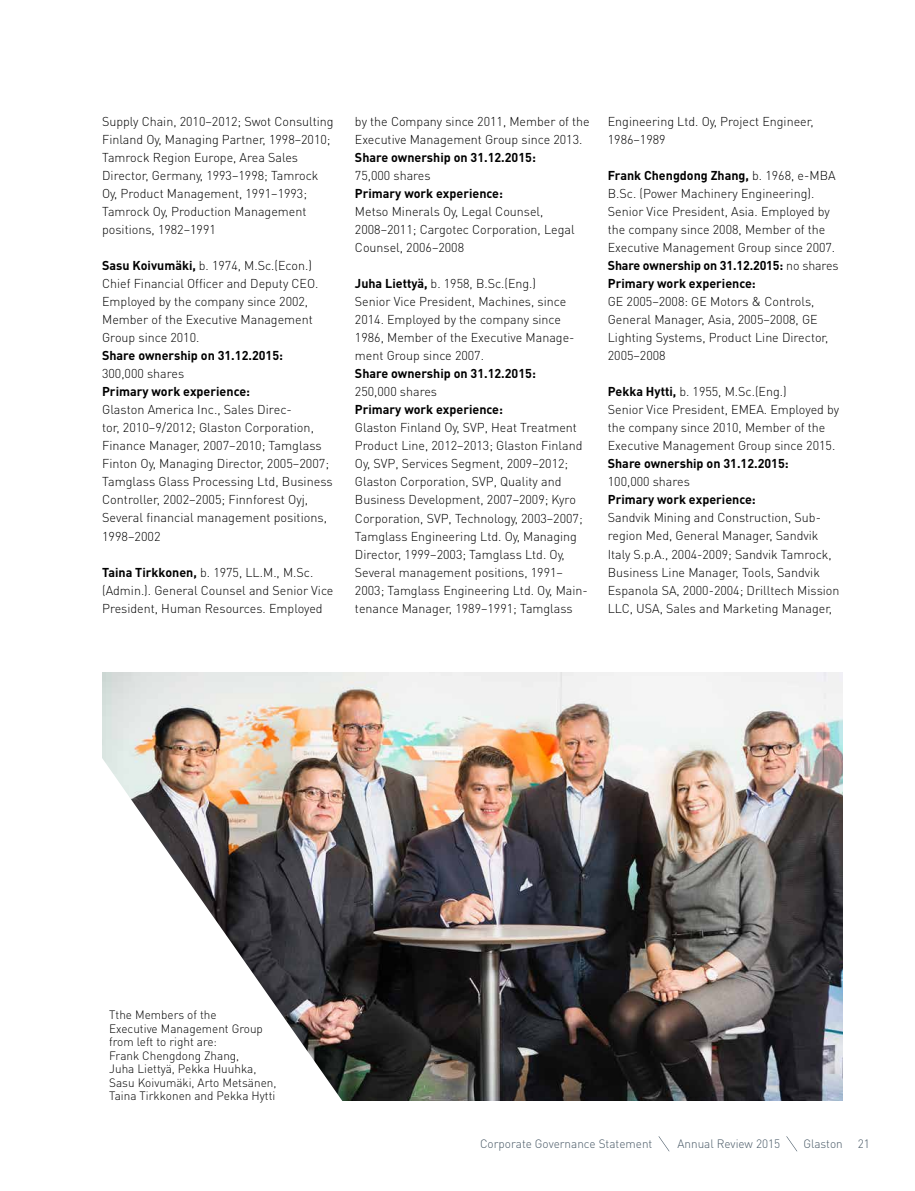
<style>
.page{position:relative;width:915px;height:1191px;background:#fff}
.page>*{position:absolute;margin:0;border:0;box-sizing:border-box;transform-origin:0 0}
.t1{font:300 12.75px/18px "DIN Pro";color:#000}
.t2{font:700 12.75px "DIN Pro";color:#000}
.t3{font:300 12px/13.5px "DIN Pro";color:#000}
.t4{font:300 12px "DIN Pro";color:#485865}
.s1{font-weight:700}
</style>
<div class="page">
<svg style="left:786px;top:1136px;width:11px;height:15px"></svg>
<img style="left:102px;top:672px;width:740px;height:428px">
<img style="left:102px;top:740px;width:255px;height:361px">
<svg style="left:658px;top:1136px;width:11px;height:15px"></svg>
<p class="t1" style="left:102px;top:112px;width:233px">Supply Chain, 2010–2012; Swot Consulting Finland Oy, Managing Partner, 1998–2010; Tamrock Region Europe, Area Sales Director, Germany, 1993–1998; Tamrock Oy, Product Management, 1991–1993; Tamrock Oy, Production Management positions, 1982–1991</p>
<p class="t1" style="left:102px;top:256px;width:218px"><span class="s1">Sasu Koivumäki,</span> b. 1974, M.Sc.(Econ.)<br>Chief Financial Officer and Deputy CEO.<br>Employed by the company since 2002, Member of the Executive Management Group since 2010.</p>
<p class="t2" style="left:102px;top:347px;width:182px">Share ownership on 31.12.2015:</p>
<p class="t1" style="left:102px;top:364px;width:84px">300,000 shares</p>
<p class="t2" style="left:102px;top:383px;width:149px">Primary work experience:</p>
<p class="t1" style="left:102px;top:400px;width:232px">Glaston America Inc., Sales Direc-<br>tor, 2010–9/2012; Glaston Corporation, Finance Manager, 2007–2010; Tamglass Finton Oy, Managing Director, 2005–2007; Tamglass Glass Processing Ltd, Business Controller, 2002–2005; Finnforest Oyj, Several financial management positions, 1998–2002</p>
<p class="t1" style="left:102px;top:562px;width:233px"><span class="s1">Taina Tirkkonen,</span> b. 1975, LL.M., M.Sc. (Admin.). General Counsel and Senior Vice<br>President, Human Resources. Employed</p>
<p class="t1" style="left:355px;top:112px;width:236px">by the Company since 2011, Member of the<br>Executive Management Group since 2013.</p>
<p class="t2" style="left:355px;top:149px;width:182px">Share ownership on 31.12.2015:</p>
<p class="t1" style="left:355px;top:166px;width:77px">75,000 shares</p>
<p class="t2" style="left:355px;top:185px;width:149px">Primary work experience:</p>
<p class="t1" style="left:355px;top:202px;width:221px">Metso Minerals Oy, Legal Counsel,<br>2008–2011; Cargotec Corporation, Legal<br>Counsel, 2006–2008</p>
<p class="t1" style="left:355px;top:274px;width:221px"><span class="s1">Juha Liettyä,</span> b. 1958, B.Sc.(Eng.)<br>Senior Vice President, Machines, since 2014. Employed by the company since 1986, Member of the Executive Manage&shy;ment Group since 2007.</p>
<p class="t2" style="left:355px;top:365px;width:182px">Share ownership on 31.12.2015:</p>
<p class="t1" style="left:355px;top:382px;width:84px">250,000 shares</p>
<p class="t2" style="left:355px;top:401px;width:149px">Primary work experience:</p>
<p class="t1" style="left:355px;top:418px;width:234px">Glaston Finland Oy, SVP, Heat Treatment Product Line, 2012–2013; Glaston Finland Oy, SVP, Services Segment, 2009–2012; Glaston Corporation, SVP, Quality and Business Development, 2007–2009; Kyro Corporation, SVP, Technology, 2003–2007; Tamglass Engineering Ltd. Oy, Managing Director, 1999–2003; Tamglass Ltd. Oy, Several management positions, 1991– 2003; Tamglass Engineering Ltd. Oy, Main&shy;tenance Manager, 1989–1991; Tamglass</p>
<p class="t1" style="left:607px;top:112px;width:207px">Engineering Ltd. Oy, Project Engineer,<br>1986–1989</p>
<p class="t1" style="left:607px;top:166px;width:232px"><span class="s1">Frank Chengdong Zhang,</span> b. 1968, e-MBA B.Sc. (Power Machinery Engineering).<br>Senior Vice President, Asia. Employed by the company since 2008, Member of the Executive Management Group since 2007.<br><span class="s1">Share ownership on 31.12.2015:</span> no shares <span class="s1">Primary work experience:</span></p>
<p class="t1" style="left:607px;top:292px;width:222px">GE 2005–2008: GE Motors &amp; Controls,<br>General Manager, Asia, 2005–2008, GE<br>Lighting Systems, Product Line Director,<br>2005–2008</p>
<p class="t1" style="left:607px;top:382px;width:233px"><span class="s1">Pekka Hytti,</span> b. 1955, M.Sc.(Eng.)<br>Senior Vice President, EMEA. Employed by the company since 2010, Member of the Executive Management Group since 2015.</p>
<p class="t2" style="left:607px;top:455px;width:182px">Share ownership on 31.12.2015:</p>
<p class="t1" style="left:607px;top:472px;width:84px">100,000 shares</p>
<p class="t2" style="left:607px;top:491px;width:149px">Primary work experience:</p>
<p class="t1" style="left:607px;top:508px;width:233px">Sandvik Mining and Construction, Sub&shy;region Med, General Manager, Sandvik Italy S.p.A., 2004-2009; Sandvik Tamrock, Business Line Manager, Tools, Sandvik Espanola SA, 2000-2004; Drilltech Mission LLC, USA, Sales and Marketing Manager,</p>
<p class="t3" style="left:109px;top:1007px;width:169px">Tthe Members of the<br>Executive Management Group from left to right are:<br>Frank Chengdong Zhang,<br>Juha Liettyä, Pekka Huuhka,<br>Sasu Koivumäki, Arto Metsänen,<br>Taina Tirkkonen and Pekka Hytti</p>
<p class="t4" style="left:480px;top:1135px;width:174px">Corporate Governance Statement</p>
<p class="t4" style="left:677px;top:1135px;width:104px">Annual Review 2015</p>
<p class="t4" style="left:803px;top:1135px;width:68px">Glaston 21</p>
</div>
